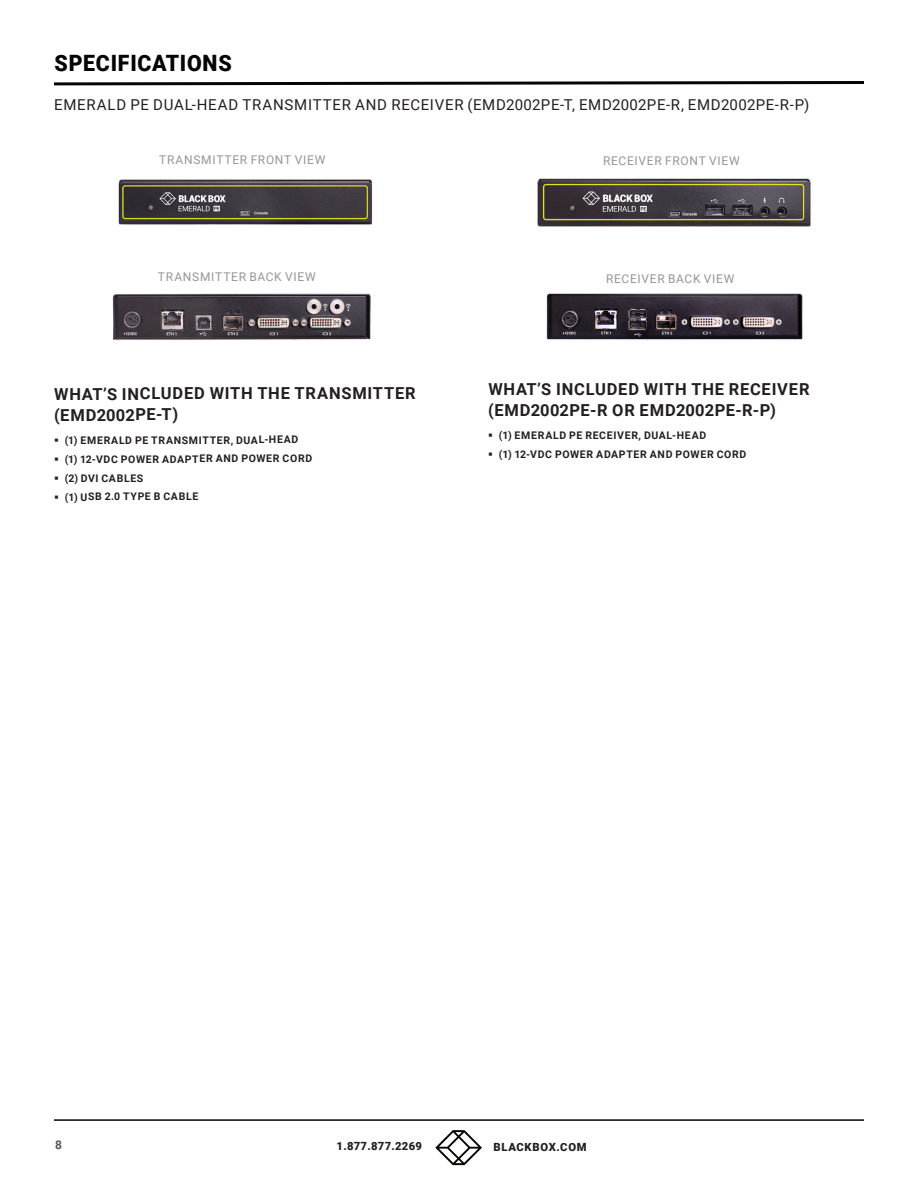
<style>
.page{position:relative;width:918px;height:1188px;background:#fff}
.page>*{position:absolute;margin:0;border:0;box-sizing:border-box;transform-origin:0 0}
.t1{font:900 22.5px "Roboto";letter-spacing:.035em;color:#040503;scale:.95 1}
.t2{font:700 16.5px/21.1px "Roboto";letter-spacing:.04em;color:#231f20}
.t3{font:15px "Roboto";letter-spacing:.045em;color:#231f20}
.t4{font:12px "Roboto";letter-spacing:.055em;color:#939598}
.t5{font:700 12px "Roboto";color:#57585a}
.t6{font:900 11.25px "Roboto";letter-spacing:.025em;color:#231f20}
.t7{font:900 11.25px "Roboto";letter-spacing:.05em;color:#231f20}
.t8{font:700 10.5px "Roboto";letter-spacing:.06em;color:#231f20}
</style>
<div class="page">
<hr style="left:54px;top:1119px;width:810px;height:2px;background:#040503">
<svg style="left:435px;top:1130px;width:47px;height:35px"></svg>
<svg style="left:54px;top:81px;width:810px;height:5px"></svg>
<img style="left:118px;top:179px;width:254px;height:46px">
<img style="left:112px;top:293px;width:259px;height:47px">
<img style="left:537px;top:178px;width:274px;height:49px">
<img style="left:546px;top:293px;width:257px;height:47px">
<h1 class="t1" style="left:54px;top:47px;width:188px">SPECIFICATIONS</h1>
<h3 class="t3" style="left:54px;top:94px;width:757px">EMERALD PE DUAL-HEAD TRANSMITTER AND RECEIVER (EMD2002PE-T, EMD2002PE-R, EMD2002PE-R-P)</h3>
<p class="t4" style="left:159px;top:151px;width:168px">TRANSMITTER FRONT VIEW</p>
<p class="t4" style="left:603px;top:153px;width:138px">RECEIVER FRONT VIEW</p>
<p class="t4" style="left:158px;top:269px;width:159px">TRANSMITTER BACK VIEW</p>
<p class="t4" style="left:606px;top:270px;width:130px">RECEIVER BACK VIEW</p>
<h2 class="t2" style="left:54px;top:382px;width:363px">WHAT’S INCLUDED WITH THE TRANSMITTER (EMD2002PE-T)</h2>
<p class="t8" style="left:54px;top:433px;width:246px">▪ (1) EMERALD PE TRANSMITTER, DUAL-HEAD</p>
<p class="t8" style="left:54px;top:451px;width:260px">▪ (1) 12-VDC POWER ADAPTER AND POWER CORD</p>
<p class="t8" style="left:54px;top:470px;width:91px">▪ (2) DVI CABLES</p>
<p class="t8" style="left:54px;top:489px;width:146px">▪ (1) USB 2.0 TYPE B CABLE</p>
<h2 class="t2" style="left:488px;top:378px;width:323px">WHAT’S INCLUDED WITH THE RECEIVER (EMD2002PE-R OR EMD2002PE-R-P)</h2>
<p class="t8" style="left:488px;top:428px;width:220px">▪ (1) EMERALD PE RECEIVER, DUAL-HEAD</p>
<p class="t8" style="left:488px;top:447px;width:260px">▪ (1) 12-VDC POWER ADAPTER AND POWER CORD</p>
<p class="t5" style="left:55px;top:1136px;width:8px">8</p>
<p class="t6" style="left:337px;top:1138px;width:87px">1.877.877.2269</p>
<p class="t7" style="left:494px;top:1139px;width:95px">BLACKBOX.COM</p>
</div>
